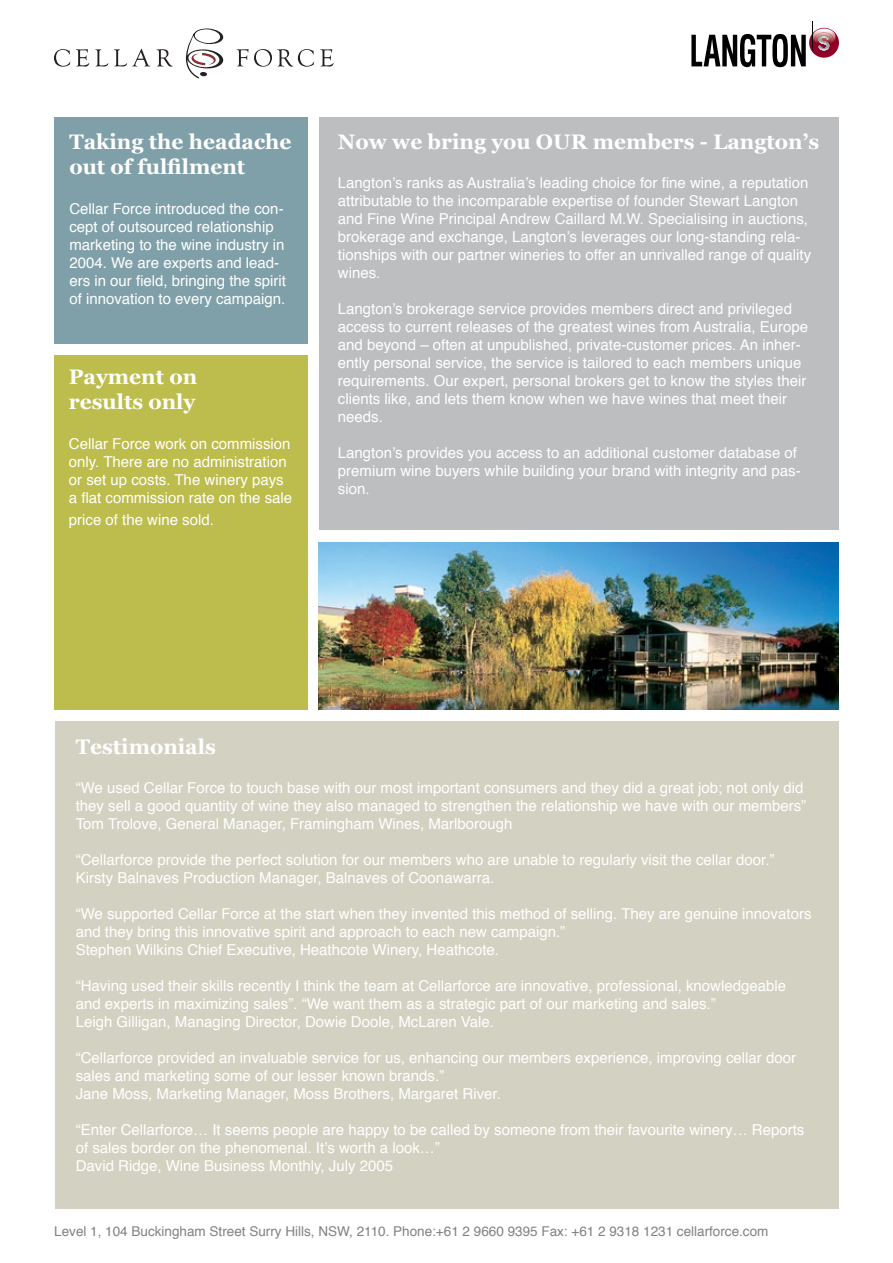
<style>
.page{position:relative;width:893px;height:1263px;background:#fff}
.page>*{position:absolute;margin:0;border:0;box-sizing:border-box;transform-origin:0 0}
.t1{font:700 21px/25.2px "Georgia";color:#fff}
.t2{font:15px/18px "Helvetica";color:#fff}
.t3{font:13.5px "Helvetica";color:#808285}
</style>
<div class="page">
<svg style="left:54px;top:28px;width:280px;height:51px"></svg>
<svg style="left:809px;top:28px;width:30px;height:30px"></svg>
<div style="left:814px;top:32px;width:20px;height:21px;background:#910028;border-radius:50%"></div>
<svg style="left:691px;top:34px;width:115px;height:33px"></svg>
<svg style="left:812px;top:21px;width:23px;height:30px"></svg>
<div style="left:54px;top:117px;width:253px;height:226px;background:#80a0a9"></div>
<div style="left:55px;top:722px;width:784px;height:487px;background:#d3d2c2"></div>
<div style="left:320px;top:117px;width:519px;height:412px;background:#bcbec0"></div>
<div style="left:54px;top:355px;width:253px;height:354px;background:#bdbd4d"></div>
<img style="left:319px;top:542px;width:519px;height:167px">
<h1 class="t1" style="left:69px;top:129px;width:224px">Taking the headache out of fulfilment</h1>
<p class="t2" style="left:69px;top:200px;width:218px">Cellar Force introduced the con&shy;cept of outsourced relationship marketing to the wine industry in 2004. We are experts and lead&shy;ers in our field, bringing the spirit of innovation to every campaign.</p>
<h1 class="t1" style="left:69px;top:364px;width:130px">Payment on results only</h1>
<p class="t2" style="left:69px;top:435px;width:225px">Cellar Force work on commission only. There are no administration or set up costs. The winery pays a flat commission rate on the sale</p>
<p class="t2" style="left:69px;top:511px;width:147px">price of the wine sold.</p>
<h1 class="t1" style="left:338px;top:129px;width:483px">Now we bring you OUR members - Langton’s</h1>
<p class="t2" style="left:338px;top:175px;width:475px">Langton’s ranks as Australia’s leading choice for fine wine, a reputation attributable to the incomparable expertise of founder Stewart Langton and Fine Wine Principal Andrew Caillard M.W. Specialising in auctions, brokerage and exchange, Langton’s leverages our long-standing rela&shy;tionships with our partner wineries to offer an unrivalled range of quality wines.</p>
<p class="t2" style="left:338px;top:301px;width:472px">Langton’s brokerage service provides members direct and privileged access to current releases of the greatest wines from Australia, Europe and beyond – often at unpublished, private-customer prices. An inher&shy;ently personal service, the service is tailored to each members unique requirements. Our expert, personal brokers get to know the styles their clients like, and lets them know when we have wines that meet their needs.</p>
<p class="t2" style="left:338px;top:445px;width:464px">Langton’s provides you access to an additional customer database of premium wine buyers while building your brand with integrity and pas&shy;sion.</p>
<h1 class="t1" style="left:76px;top:734px;width:142px">Testimonials</h1>
<p class="t2" style="left:76px;top:779px;width:732px">“We used Cellar Force to touch base with our most important consumers and they did a great job; not only did they sell a good quantity of wine they also managed to strengthen the relationship we have with our members”<br>Tom Trolove, General Manager, Framingham Wines, Marlborough</p>
<p class="t2" style="left:76px;top:851px;width:700px">“Cellarforce provide the perfect solution for our members who are unable to regularly visit the cellar door.”<br>Kirsty Balnaves Production Manager, Balnaves of Coonawarra.</p>
<p class="t2" style="left:76px;top:905px;width:737px">“We supported Cellar Force at the start when they invented this method of selling. They are genuine innovators and they bring this innovative spirit and approach to each new campaign.”<br>Stephen Wilkins Chief Executive, Heathcote Winery, Heathcote.</p>
<p class="t2" style="left:76px;top:977px;width:712px">“Having used their skills recently I think the team at Cellarforce are innovative, professional, knowledgeable and experts in maximizing sales”. “We want them as a strategic part of our marketing and sales.”<br>Leigh Gilligan, Managing Director, Dowie Doole, McLaren Vale.</p>
<p class="t2" style="left:76px;top:1049px;width:722px">“Cellarforce provided an invaluable service for us, enhancing our members experience, improving cellar door sales and marketing some of our lesser known brands.”<br>Jane Moss, Marketing Manager, Moss Brothers, Margaret River.</p>
<p class="t2" style="left:76px;top:1121px;width:730px">“Enter Cellarforce… It seems people are happy to be called by someone from their favourite winery… Reports of sales border on the phenomenal. It’s worth a look…”<br>David Ridge, Wine Business Monthly, July 2005</p>
<p class="t3" style="left:54px;top:1221px;width:716px">Level 1, 104 Buckingham Street Surry Hills, NSW, 2110. Phone:+61 2 9660 9395 Fax: +61 2 9318 1231 cellarforce.com</p>
</div>
